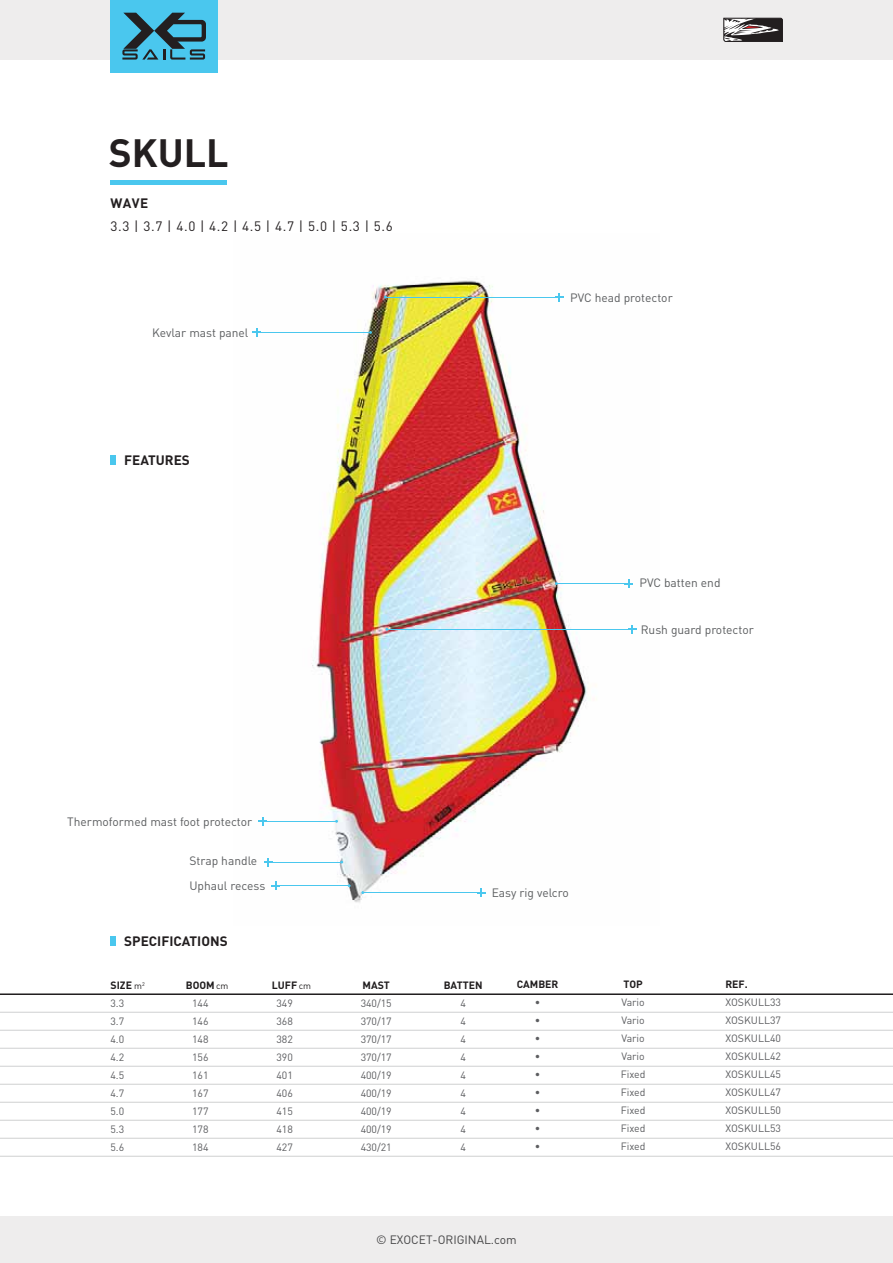
<style>
.page{position:relative;width:893px;height:1263px;background:#fff}
.page>*{position:absolute;margin:0;border:0;box-sizing:border-box;transform-origin:0 0}
.t1{font:700 39px "DIN Pro";color:#231f20}
.t2{font:13.5px "DIN Pro";color:#231f20}
.t3{font:700 13.5px "DIN Pro";color:#221e1f}
.t4{font:700 13.5px "DIN Pro";color:#231f20}
.t5{font:12px "DIN Pro";color:#5b5d5f}
.t6{font:12px "DIN Pro";color:#454546}
.t7{font:10.5px/18px "DIN Pro";color:#5c5d60;text-align:justify}
.t8{font:700 10.5px "DIN Pro";color:#201d1e}
.t9{font:9px "DIN Pro";color:#201d1e}
.s1{font-weight:700;color:#201d1e}
.s2{font-size:9px;color:#201d1e}
</style>
<div class="page">
<img style="left:258px;top:280px;width:332px;height:623px">
<hr style="left:110px;top:181px;width:117px;height:4px;background:#4ac7ee">
<div style="left:110px;top:455px;width:6px;height:10px;background:#4ac7ee"></div>
<hr style="left:0;top:993px;width:893px;height:2px;background:#201d1e">
<hr style="left:0;top:1012px;width:893px;height:1px;background:#cfd0d1">
<hr style="left:0;top:1030px;width:893px;height:1px;background:#cfd0d1">
<hr style="left:0;top:1048px;width:893px;height:1px;background:#cfd0d1">
<hr style="left:0;top:1066px;width:893px;height:1px;background:#cfd0d1">
<hr style="left:0;top:1084px;width:893px;height:1px;background:#cfd0d1">
<hr style="left:0;top:1102px;width:893px;height:1px;background:#cfd0d1">
<hr style="left:0;top:1120px;width:893px;height:1px;background:#cfd0d1">
<hr style="left:0;top:1138px;width:893px;height:1px;background:#cfd0d1">
<hr style="left:0;top:1156px;width:893px;height:1px;background:#cfd0d1">
<div style="left:110px;top:936px;width:6px;height:10px;background:#4ac7ee"></div>
<hr style="left:267px;top:821px;width:70px;height:1px;background:#4ac7ee">
<svg style="left:259px;top:817px;width:8px;height:9px"></svg>
<hr style="left:272px;top:862px;width:70px;height:1px;background:#4ac7ee">
<svg style="left:264px;top:858px;width:8px;height:8px"></svg>
<hr style="left:279px;top:885px;width:71px;height:1px;background:#4ac7ee">
<svg style="left:271px;top:881px;width:9px;height:9px"></svg>
<hr style="left:385px;top:297px;width:171px;height:1px;background:#4ac7ee">
<svg style="left:555px;top:293px;width:9px;height:8px"></svg>
<hr style="left:556px;top:583px;width:69px;height:1px;background:#4ac7ee">
<svg style="left:624px;top:579px;width:9px;height:9px"></svg>
<hr style="left:386px;top:629px;width:243px;height:1px;background:#4ac7ee">
<svg style="left:628px;top:625px;width:9px;height:9px"></svg>
<hr style="left:362px;top:892px;width:115px;height:1px;background:#4ac7ee">
<svg style="left:477px;top:888px;width:8px;height:9px"></svg>
<hr style="left:260px;top:332px;width:111px;height:1px;background:#4ac7ee">
<svg style="left:252px;top:328px;width:9px;height:9px"></svg>
<div style="left:0;top:1216px;width:893px;height:47px;background:#eeeded"></div>
<div style="left:0;top:0;width:893px;height:60px;background:#eeeded"></div>
<div style="left:110px;top:0;width:108px;height:72px;background:#4ac7ee"></div>
<svg style="left:122px;top:13px;width:84px;height:47px"></svg>
<svg style="left:723px;top:17px;width:60px;height:25px"></svg>
<h1 class="t1" style="left:109px;top:131px;width:121px">SKULL</h1>
<p class="t4" style="left:110px;top:196px;width:39px">WAVE</p>
<p class="t2" style="left:110px;top:222px;width:284px">3.3 | 3.7 | 4.0 | 4.2 | 4.5 | 4.7 | 5.0 | 5.3 | 5.6</p>
<p class="t5" style="left:152px;top:329px;width:98px">Kevlar mast panel</p>
<p class="t3" style="left:124px;top:452px;width:67px">FEATURES</p>
<p class="t5" style="left:570px;top:293px;width:104px">PVC head protector</p>
<p class="t5" style="left:639px;top:579px;width:83px">PVC batten end</p>
<p class="t5" style="left:641px;top:625px;width:115px">Rush guard protector</p>
<p class="t5" style="left:67px;top:817px;width:186px">Thermoformed mast foot protector</p>
<p class="t5" style="left:189px;top:857px;width:69px">Strap handle</p>
<p class="t5" style="left:189px;top:881px;width:77px">Uphaul recess</p>
<p class="t3" style="left:124px;top:933px;width:105px">SPECIFICATIONS</p>
<p class="t7" style="left:110px;top:977px;width:36px;text-align:left"><span class="s1">SIZE</span> <span class="s2">m</span><sup>2<br></sup>3.3<br>3.7<br>4.0<br>4.2<br>4.5<br>4.7<br>5.0<br>5.3<br>5.6</p>
<p class="t8" style="left:186px;top:979px;width:30px">BOOM</p>
<p class="t8" style="left:272px;top:979px;width:27px">LUFF</p>
<p class="t7" style="left:276px;top:995px;width:18px">349<br>368<br>382<br>390<br>401<br>406<br>415<br>418<br>427</p>
<p class="t9" style="left:216px;top:982px;width:14px">cm</p>
<p class="t9" style="left:299px;top:982px;width:14px">cm</p>
<p class="t7" style="left:192px;top:995px;width:18px">144<br>146<br>148<br>156<br>161<br>167<br>177<br>178<br>184</p>
<p class="t8" style="left:362px;top:979px;width:29px">MAST</p>
<p class="t7" style="left:361px;top:995px;width:33px">340/15<br>370/17<br>370/17<br>370/17<br>400/19<br>400/19<br>400/19<br>400/19<br>430/21</p>
<p class="t5" style="left:492px;top:889px;width:79px">Easy rig velcro</p>
<p class="t8" style="left:444px;top:979px;width:40px">BATTEN</p>
<p class="t7" style="left:460px;top:995px;width:7px">4<br>4<br>4<br>4<br>4<br>4<br>4<br>4<br>4</p>
<p class="t8" style="left:517px;top:979px;width:43px">CAMBER</p>
<p class="t7" style="left:535px;top:995px;width:7px">• • • • • • • • •</p>
<p class="t8" style="left:623px;top:979px;width:21px">TOP</p>
<p class="t7" style="left:621px;top:995px;width:26px">Vario Vario Vario Vario Fixed Fixed Fixed Fixed Fixed</p>
<p class="t8" style="left:725px;top:979px;width:24px">REF.</p>
<p class="t7" style="left:725px;top:995px;width:57px">XOSKULL33<br>XOSKULL37<br>XOSKULL40<br>XOSKULL42<br>XOSKULL45<br>XOSKULL47<br>XOSKULL50<br>XOSKULL53<br>XOSKULL56</p>
<p class="t6" style="left:376px;top:1235px;width:142px">© EXOCET-ORIGINAL.com</p>
</div>
